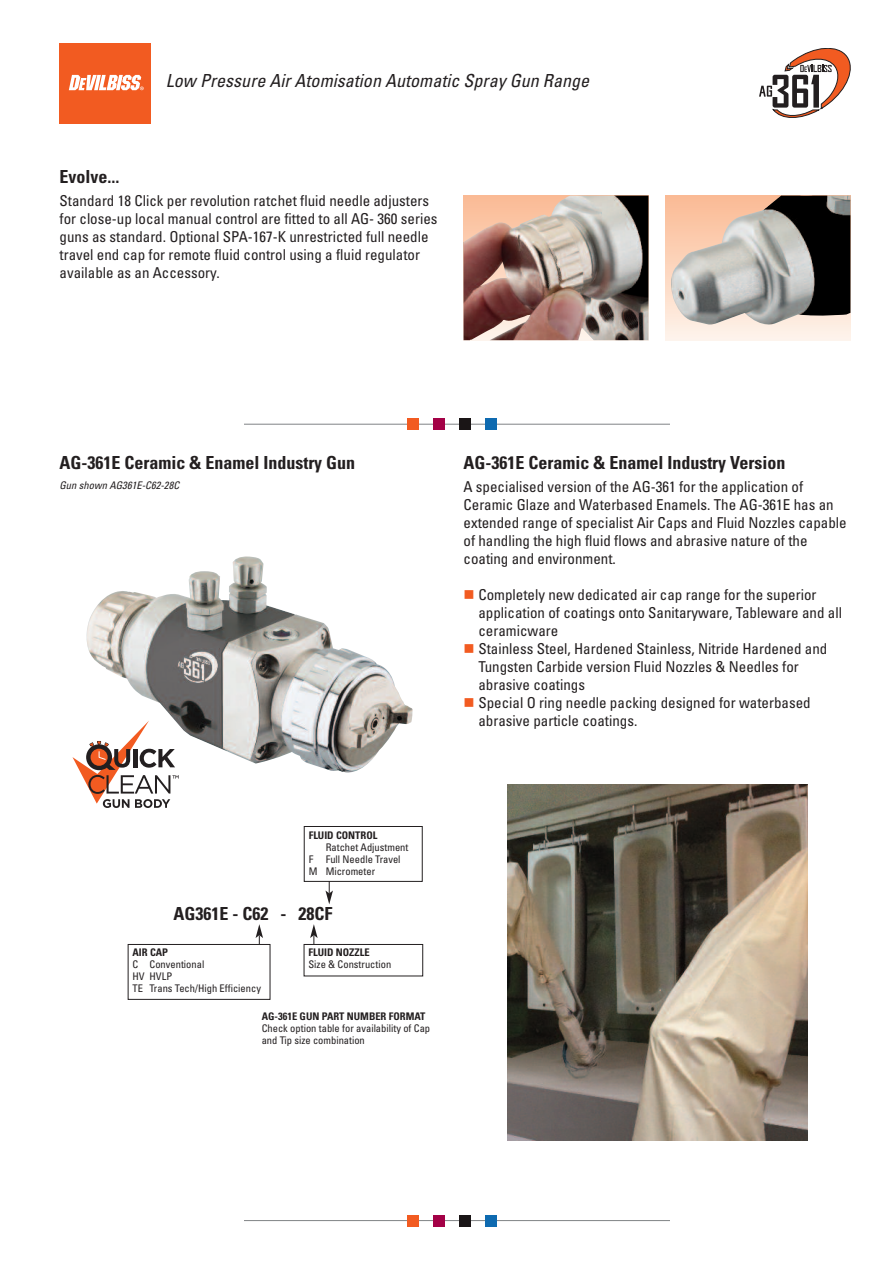
<style>
.page{position:relative;width:893px;height:1263px;background:#fff}
.page>*{position:absolute;margin:0;border:0;box-sizing:border-box;transform-origin:0 0}
.t1{font:700 condensed 18px "Univers";color:#231f20}
.t2{font:italic condensed 18px "Univers";letter-spacing:.005em;color:#231f20}
.t3{font:condensed 15px/18px "Univers";color:#231f20}
.t4{font:condensed 10.5px/12px "Univers";color:#231f20}
.t5{font:700 condensed 10.5px "Univers";color:#231f20}
.t6{font:italic condensed 10.5px "Univers";letter-spacing:.005em;color:#231f20}
.s1{color:#f25b21}
</style>
<div class="page">
<svg style="left:759px;top:48px;width:91px;height:70px"></svg>
<svg style="left:256px;top:924px;width:7px;height:20px"></svg>
<hr style="left:314px;top:935px;width:1px;height:36px;background:#231f20">
<svg style="left:310px;top:924px;width:8px;height:14px"></svg>
<div style="left:128px;top:944px;width:142px;height:55px;border:1px solid #231f20"></div>
<div style="left:304px;top:944px;width:119px;height:32px;background:#fff"></div>
<div style="left:304px;top:944px;width:119px;height:32px;border:1px solid #231f20"></div>
<hr style="left:244px;top:1220px;width:426px;height:1px;background:#808385">
<div style="left:408px;top:1215px;width:11px;height:11px;background:#f25b21"></div>
<div style="left:434px;top:1215px;width:11px;height:11px;background:#a30146"></div>
<div style="left:459px;top:1215px;width:12px;height:11px;background:#1a1516"></div>
<div style="left:485px;top:1215px;width:11px;height:11px;background:#0e6ab0"></div>
<img style="left:86px;top:556px;width:327px;height:217px">
<img style="left:508px;top:784px;width:300px;height:356px">
<hr style="left:244px;top:424px;width:426px;height:1px;background:#808385">
<div style="left:408px;top:419px;width:11px;height:11px;background:#f25b21"></div>
<div style="left:434px;top:419px;width:11px;height:11px;background:#a30146"></div>
<div style="left:459px;top:419px;width:12px;height:11px;background:#1a1516"></div>
<div style="left:485px;top:419px;width:11px;height:11px;background:#0e6ab0"></div>
<div style="left:60px;top:43px;width:91px;height:80px;background:#f25b21"></div>
<svg style="left:69px;top:75px;width:75px;height:15px"></svg>
<img style="left:463px;top:196px;width:185px;height:144px">
<div style="left:665px;top:196px;width:185px;height:144px;background:linear-gradient(to bottom,#fbba94,#fef2e9)"></div>
<img style="left:671px;top:196px;width:179px;height:129px">
<svg style="left:72px;top:721px;width:107px;height:87px"></svg>
<svg style="left:325px;top:881px;width:8px;height:23px"></svg>
<div style="left:304px;top:826px;width:118px;height:55px;border:1px solid #231f20"></div>
<p class="t1" style="left:60px;top:170px;width:61px">Evolve...</p>
<p class="t2" style="left:166px;top:74px;width:425px">Low Pressure Air Atomisation Automatic Spray Gun Range</p>
<p class="t3" style="left:60px;top:193px;width:380px">Standard 18 Click per revolution ratchet fluid needle adjusters for close-up local manual control are fitted to all AG- 360 series guns as standard. Optional SPA-167-K unrestricted full needle travel end cap for remote fluid control using a fluid regulator available as an Accessory.</p>
<p class="t1" style="left:60px;top:456px;width:297px">AG-361E Ceramic &amp; Enamel Industry Gun</p>
<p class="t1" style="left:463px;top:456px;width:324px">AG-361E Ceramic &amp; Enamel Industry Version</p>
<p class="t6" style="left:60px;top:481px;width:121px">Gun shown AG361E-C62-28C</p>
<p class="t3" style="left:463px;top:479px;width:385px">A specialised version of the AG-361 for the application of Ceramic Glaze and Waterbased Enamels. The AG-361E has an extended range of specialist Air Caps and Fluid Nozzles capable of handling the high fluid flows and abrasive nature of the coating and environment.</p>
<p class="t3" style="left:478px;top:587px;width:365px;text-indent:-15px"><span class="s1">■</span> Completely new dedicated air cap range for the superior application of coatings onto Sanitaryware, Tableware and all ceramicware</p>
<p class="t3" style="left:478px;top:641px;width:350px;text-indent:-15px"><span class="s1">■</span> Stainless Steel, Hardened Stainless, Nitride Hardened and<br>Tungsten Carbide version Fluid Nozzles &amp; Needles for abrasive coatings</p>
<p class="t3" style="left:478px;top:695px;width:334px;text-indent:-15px"><span class="s1">■</span> Special O ring needle packing designed for waterbased abrasive particle coatings.</p>
<p class="t5" style="left:309px;top:831px;width:70px">FLUID CONTROL</p>
<p class="t4" style="left:309px;top:842px;width:101px;text-indent:17px">Ratchet Adjustment<br>F Full Needle Travel<br>M Micrometer</p>
<p class="t1" style="left:174px;top:907px;width:160px">AG361E - C62 - 28CF</p>
<p class="t5" style="left:133px;top:949px;width:37px">AIR CAP</p>
<p class="t4" style="left:133px;top:959px;width:130px">C Conventional<br>HV HVLP<br>TE Trans Tech/High Efficiency</p>
<p class="t5" style="left:308px;top:949px;width:63px">FLUID NOZZLE</p>
<p class="t4" style="left:308px;top:959px;width:84px">Size &amp; Construction</p>
<p class="t5" style="left:262px;top:1012px;width:165px">AG-361E GUN PART NUMBER FORMAT</p>
<p class="t4" style="left:262px;top:1023px;width:170px">Check option table for availability of Cap and Tip size combination</p>
</div>
